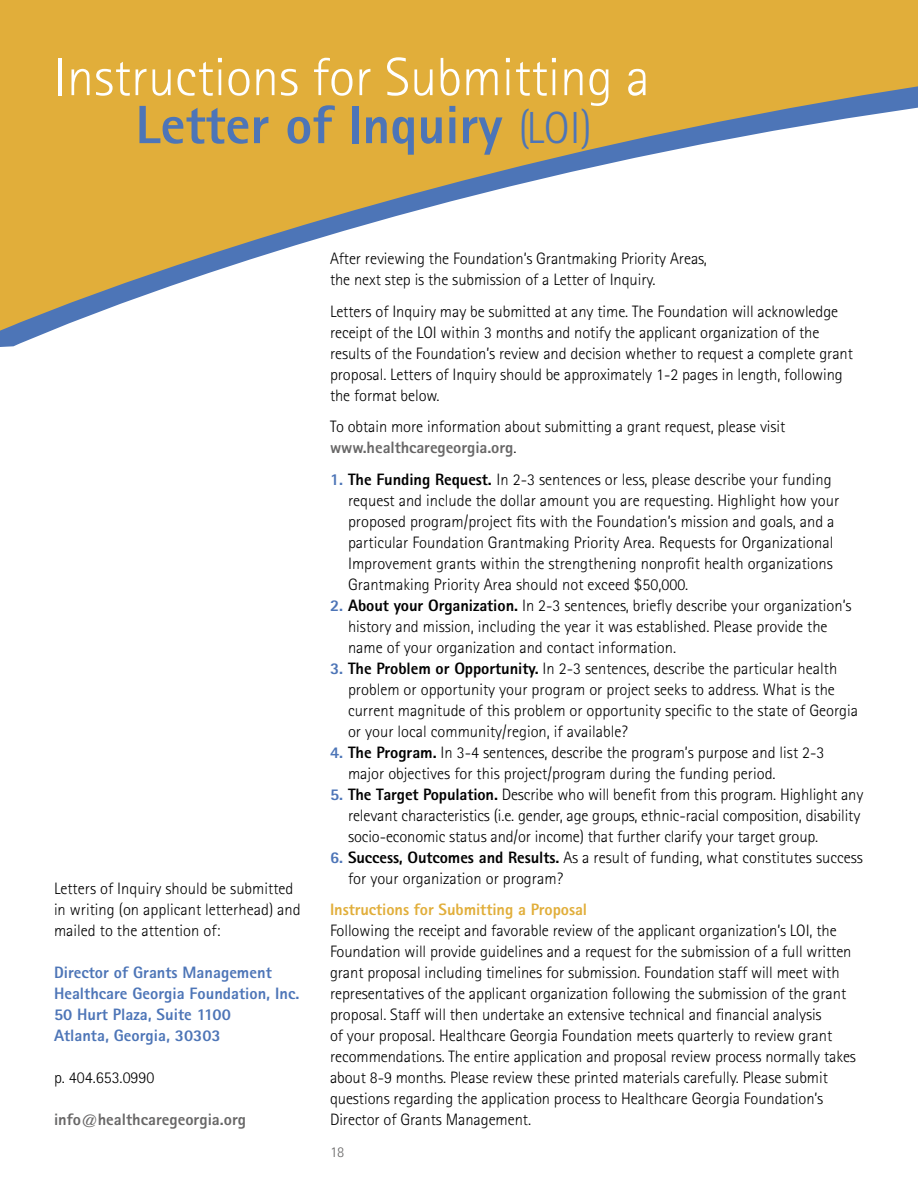
<style>
.page{position:relative;width:918px;height:1188px;background:#fff}
.page>*{position:absolute;margin:0;border:0;box-sizing:border-box;transform-origin:0 0}
.A_Head{font:300 54px "Rotis Sans Serif";color:#fff}
.B_Head{font:800 54px "Rotis Sans Serif";color:#4d75b7}
.T_text{font:300 16.5px/21px "Rotis Sans Serif";letter-spacing:-.005em;color:#000}
.T_text-2{font:800 16.5px "Rotis Sans Serif";color:#4d75b7}
.D_Sub_head{font:800 16.5px "Rotis Sans Serif";letter-spacing:-.005em;color:#e1ae3a}
.T_text-3{font:800 16.5px "Rotis Sans Serif";color:#686767}
.t1{font:300 15px "Rotis Sans Serif";color:#686767}
.s1{font-weight:300;font-size:45px}
.s2{font-weight:800;color:#686767}
.s3{font-weight:800;color:#4d75b7}
.s4{font-weight:800}
</style>
<div class="page">
<svg style="left:0;top:0;width:918px;height:347px;fill:#e1ae3a"></svg>
<p class="A_Head" style="left:54px;top:46px;width:597px">Instructions for Submitting a</p>
<p class="B_Head" style="left:135px;top:90px;width:458px">Letter of Inquiry <span class="s1">(LOI)</span></p>
<p class="T_text" style="left:54px;top:878px;width:248px">Letters of Inquiry should be submitted in writing (on applicant letterhead) and mailed to the attention of:</p>
<p class="T_text-2" style="left:54px;top:962px;width:219px">Director of Grants Management</p>
<p class="T_text-2" style="left:54px;top:983px;width:247px">Healthcare Georgia Foundation, Inc.</p>
<p class="T_text-2" style="left:54px;top:1004px;width:178px">50 Hurt Plaza, Suite 1100</p>
<p class="T_text-2" style="left:54px;top:1025px;width:168px">Atlanta, Georgia, 30303</p>
<p class="T_text" style="left:54px;top:1067px;width:102px">p. 404.653.0990</p>
<p class="T_text-3" style="left:54px;top:1109px;width:194px">info@healthcaregeorgia.org</p>
<p class="T_text" style="left:330px;top:248px;width:379px">After reviewing the Foundation’s Grantmaking Priority Areas, the next step is the submission of a Letter of Inquiry.</p>
<p class="T_text" style="left:330px;top:300px;width:524px">Letters of Inquiry may be submitted at any time. The Foundation will acknowledge receipt of the LOI within 3 months and notify the applicant organization of the results of the Foundation’s review and decision whether to request a complete grant proposal. Letters of Inquiry should be approximately 1-2 pages in length, following the format below.</p>
<p class="T_text" style="left:330px;top:416px;width:457px">To obtain more information about submitting a grant request, please visit <span class="s2">www.healthcaregeorgia.org</span>.</p>
<p class="T_text" style="left:348px;top:468px;width:493px;text-indent:-18px"><span class="s3">1.</span> <span class="s4">The Funding Request.</span> In 2-3 sentences or less, please describe your funding request and include the dollar amount you are requesting. Highlight how your proposed program/project fits with the Foundation’s mission and goals, and a particular Foundation Grantmaking Priority Area. Requests for Organizational Improvement grants within the strengthening nonprofit health organizations Grantmaking Priority Area should not exceed $50,000.</p>
<p class="T_text" style="left:348px;top:594px;width:505px;text-indent:-18px"><span class="s3">2.</span> <span class="s4">About your Organization.</span> In 2-3 sentences, briefly describe your organization’s history and mission, including the year it was established. Please provide the name of your organization and contact information.</p>
<p class="T_text" style="left:348px;top:657px;width:512px;text-indent:-18px"><span class="s3">3.</span> <span class="s4">The Problem or Opportunity.</span> In 2-3 sentences, describe the particular health problem or opportunity your program or project seeks to address. What is the current magnitude of this problem or opportunity specific to the state of Georgia or your local community/region, if available?</p>
<p class="T_text" style="left:348px;top:741px;width:478px;text-indent:-18px"><span class="s3">4.</span> <span class="s4">The Program.</span> In 3-4 sentences, describe the program’s purpose and list 2-3 major objectives for this project/program during the funding period.</p>
<p class="T_text" style="left:348px;top:783px;width:517px;text-indent:-18px"><span class="s3">5.</span> <span class="s4">The Target Population.</span> Describe who will benefit from this program. Highlight any relevant characteristics (i.e. gender, age groups, ethnic-racial composition, disability socio-economic status and/or income) that further clarify your target group.</p>
<p class="T_text" style="left:348px;top:846px;width:517px;text-indent:-18px"><span class="s3">6.</span> <span class="s4">Success, Outcomes and Results.</span> As a result of funding, what constitutes success for your organization or program?</p>
<p class="D_Sub_head" style="left:330px;top:899px;width:259px">Instructions for Submitting a Proposal</p>
<p class="T_text" style="left:330px;top:920px;width:528px">Following the receipt and favorable review of the applicant organization’s LOI, the Foundation will provide guidelines and a request for the submission of a full written grant proposal including timelines for submission. Foundation staff will meet with representatives of the applicant organization following the submission of the grant proposal. Staff will then undertake an extensive technical and financial analysis<br>of your proposal. Healthcare Georgia Foundation meets quarterly to review grant recommendations. The entire application and proposal review process normally takes about 8-9 months. Please review these printed materials carefully. Please submit questions regarding the application process to Healthcare Georgia Foundation’s Director of Grants Management.</p>
<p class="t1" style="left:330px;top:1143px;width:16px">18</p>
</div>
